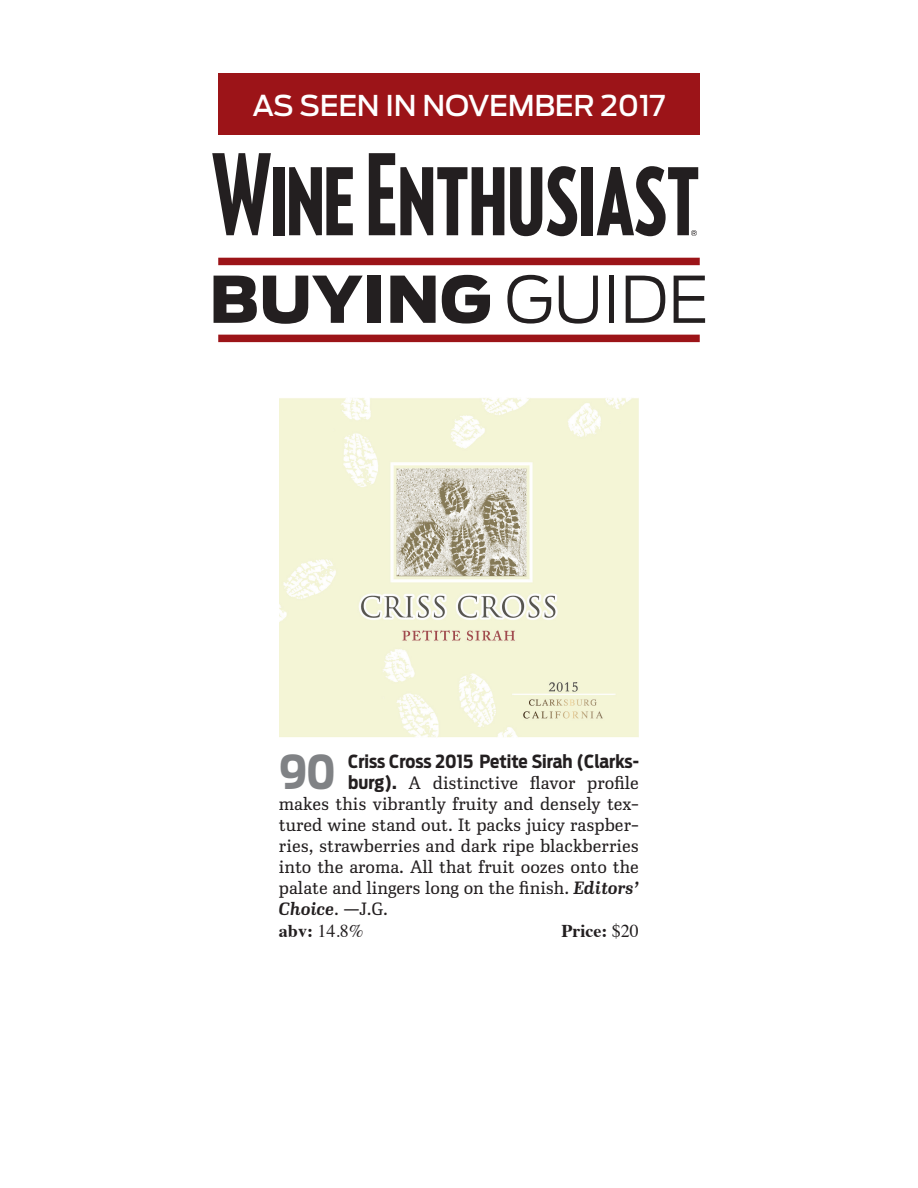
<style>
.page{position:relative;width:918px;height:1188px;background:#fff}
.page>*{position:absolute;margin:0;border:0;box-sizing:border-box;transform-origin:0 0}
.t1{font:900 63.75px "Antenna";color:#231f20}
.t2{font:700 46.35px "Antenna Cond";color:#808285}
.t3{font:500 28.5px "Antenna";letter-spacing:-.01em;color:#fff}
.t4{font:300 18px/21px "Ibis Text";color:#231f20;text-align:justify}
.t5{font:700 18px "Antenna Cond";color:#231f20}
.t6{font:18px "Times";color:#231f20}
.t7{font:700 18px "Times";color:#231f20}
.s1{font-weight:300}
.s2{font-family:"Antenna Cond";font-weight:700}
.s3{font-weight:600;font-style:italic}
.s4{font-weight:700}
.s5{font-weight:400}
</style>
<div class="page">
<div style="left:218px;top:74px;width:482px;height:61px;background:#9c1418"></div>
<svg style="left:212px;top:153px;width:59px;height:82px"></svg>
<div style="left:273px;top:167px;width:12px;height:68px;background:#231f20"></div>
<svg style="left:289px;top:167px;width:64px;height:68px"></svg>
<svg style="left:369px;top:153px;width:135px;height:82px"></svg>
<svg style="left:510px;top:166px;width:67px;height:70px"></svg>
<div style="left:582px;top:167px;width:11px;height:68px;background:#231f20"></div>
<svg style="left:597px;top:166px;width:101px;height:70px"></svg>
<div style="left:218px;top:335px;width:482px;height:7px;background:#9c1418"></div>
<div style="left:218px;top:258px;width:482px;height:7px;background:#9c1418"></div>
<img style="left:279px;top:398px;width:360px;height:340px">
<h3 class="t3" style="left:252px;top:86px;width:415px">AS SEEN IN NOVEMBER 2017</h3>
<h1 class="t1" style="left:209px;top:254px;width:501px">BUYING <span class="s1">GUIDE</span></h1>
<h2 class="t2" style="left:279px;top:741px;width:58px">90</h2>
<p class="t5" style="left:348px;top:749px;width:292px">Criss Cross 2015 Petite Sirah (Clarks-</p>
<p class="t4" style="left:279px;top:772px;width:362px;text-indent:69px"><span class="s2">burg).</span> A distinctive flavor profile makes this vibrantly fruity and densely tex&shy;tured wine stand out. It packs juicy raspber&shy;ries, strawberries and dark ripe blackberries into the aroma. All that fruit oozes onto the palate and lingers long on the finish. <span class="s3">Editors’ Choice</span>. —J.G.</p>
<p class="t6" style="left:279px;top:914px;width:86px"><span class="s4">abv:</span> 14.8%</p>
<p class="t7" style="left:562px;top:913px;width:79px">Price: <span class="s5">$20</span></p>
</div>
